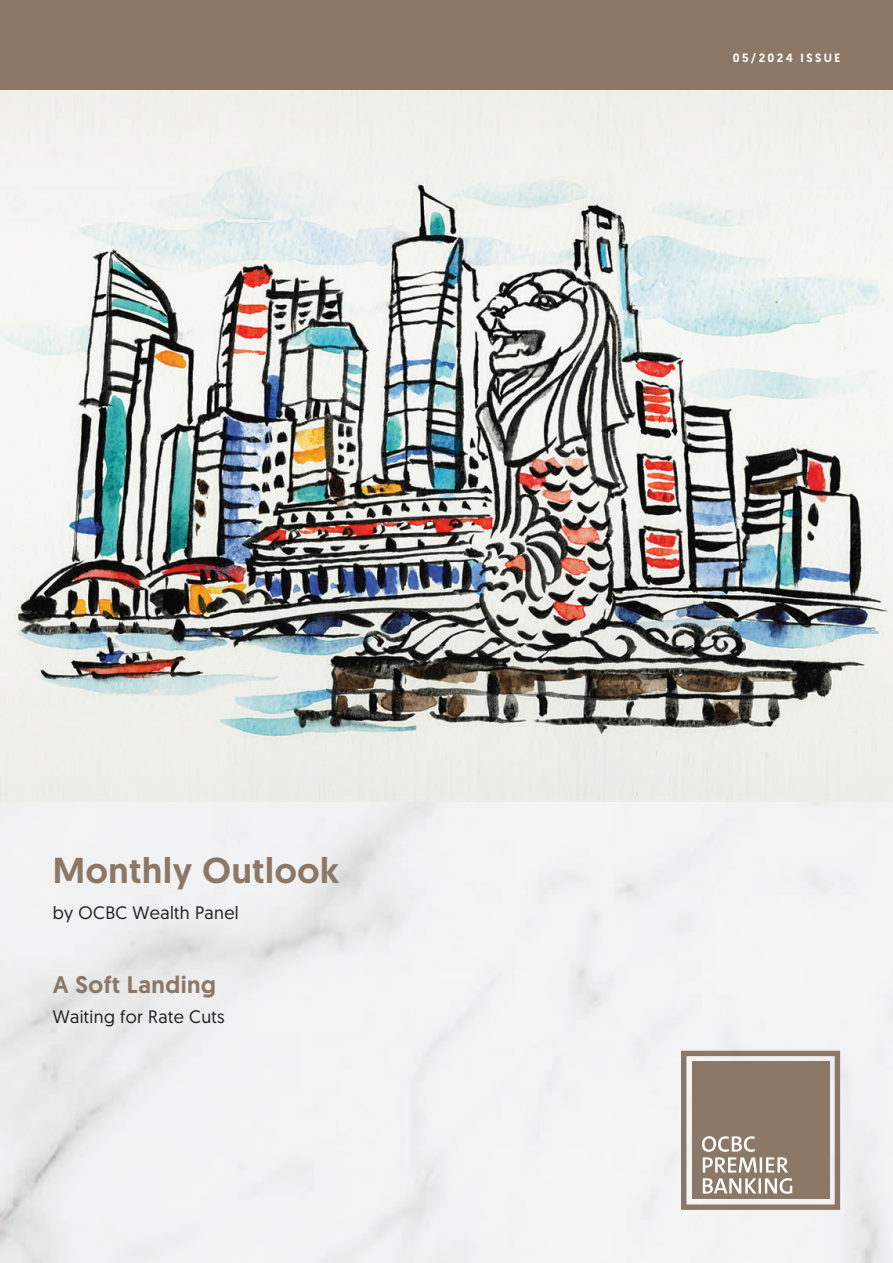
<style>
.page{position:relative;width:893px;height:1263px;background:#fff}
.page>*{position:absolute;margin:0;border:0;box-sizing:border-box;transform-origin:0 0}
.t1{font:500 36px "Geomanist";letter-spacing:.02em;color:#8b7866}
.t2{font:500 24px "Geomanist";letter-spacing:.02em;color:#8b7866}
.t3{font:18px "Geomanist";letter-spacing:.02em;color:#231f20}
.t4{font:500 12px "Geomanist";letter-spacing:.2em;color:#fff}
</style>
<div class="page">
<img style="left:0;top:90px;width:893px;height:711px">
<div style="left:0;top:0;width:893px;height:90px;background:#8b7866"></div>
<svg style="left:681px;top:1051px;width:159px;height:159px;background:#9e8e7f"></svg>
<h1 class="t1" style="left:53px;top:847px;width:288px">Monthly Outlook</h1>
<p class="t3" style="left:53px;top:901px;width:187px">by OCBC Wealth Panel</p>
<h2 class="t2" style="left:53px;top:969px;width:165px">A Soft Landing</h2>
<p class="t3" style="left:53px;top:1005px;width:173px">Waiting for Rate Cuts</p>
<p class="t4" style="left:733px;top:50px;width:109px">05/2024 ISSUE</p>
</div>
